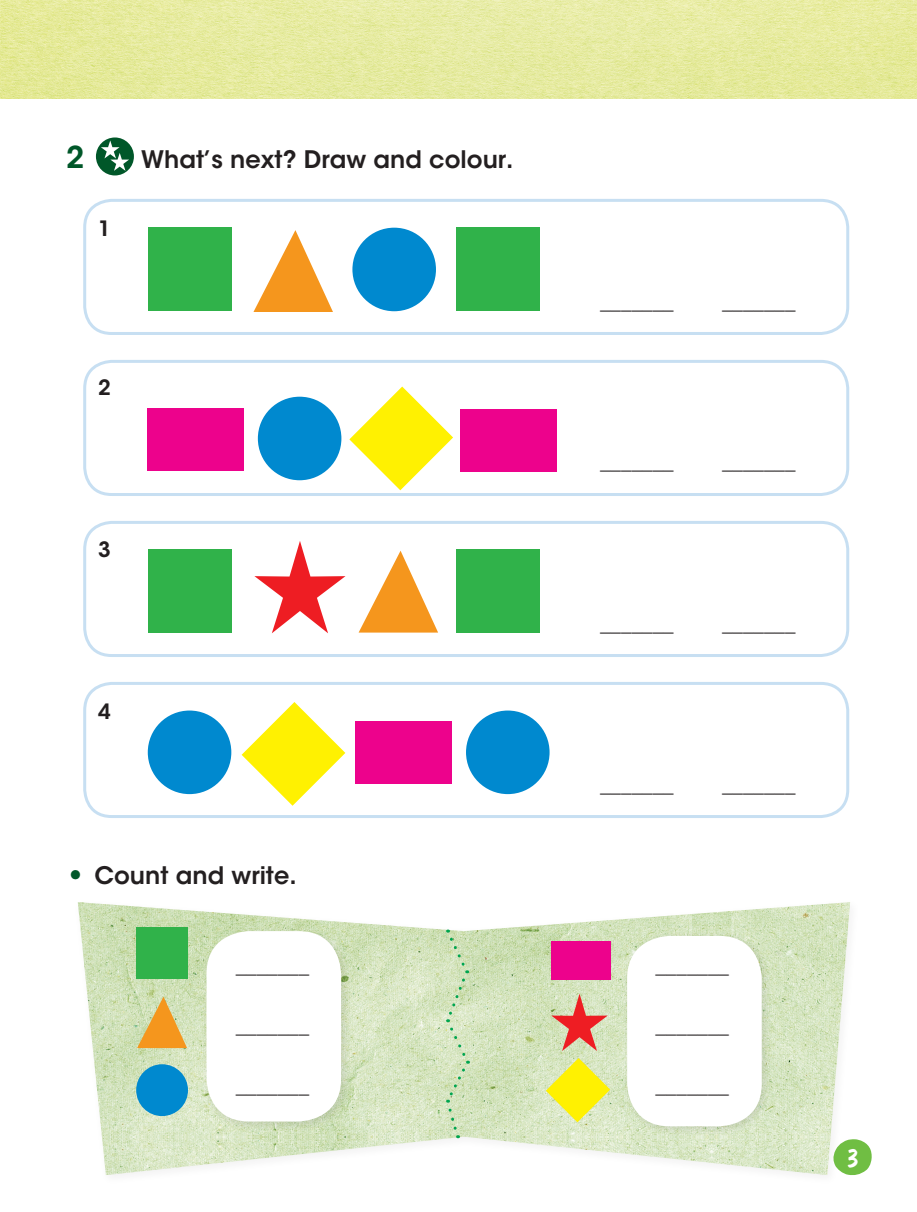
<style>
.page{position:relative;width:917px;height:1212px;background:#fff}
.page>*{position:absolute;margin:0;border:0;box-sizing:border-box;transform-origin:0 0}
.PrBo_Instruction{font:600 30px "ITC Avant Garde Std";color:#005729}
.PrBo_Normal{font:28.5px "Dom Casual Std";color:#fff}
.PrBo_Instruction-2{font:600 24px "ITC Avant Garde Std";color:#231f20}
.PrBo_Normal-2{font:21px "ITC Avant Garde Std";color:#231f20}
.PrBo_Normal-3{font:600 21px "ITC Avant Garde Std";color:#231f20}
.s1{font-weight:700;font-size:30px;color:#005729}
</style>
<div class="page">
<img style="left:78px;top:902px;width:772px;height:273px">
<svg style="left:832px;top:1139px;width:40px;height:36px"></svg>
<svg style="left:2px;top:0;width:915px;height:99px;background:#e6eaa0"></svg>
<div style="left:96px;top:137px;width:38px;height:38px;background:#005729;border-radius:50%"></div>
<svg style="left:101px;top:140px;width:28px;height:31px"></svg>
<div style="left:83px;top:199px;width:766px;height:136px;border:3px solid #c7dff2;border-radius:27px"></div>
<div style="left:148px;top:228px;width:83px;height:83px;background:#30b24a"></div>
<div style="left:456px;top:228px;width:84px;height:83px;background:#30b24a"></div>
<div style="left:352px;top:228px;width:84px;height:83px;background:#0089cf;border-radius:50%"></div>
<svg style="left:253px;top:230px;width:80px;height:82px"></svg>
<div style="left:83px;top:521px;width:766px;height:136px;border:3px solid #c7dff2;border-radius:27px"></div>
<div style="left:148px;top:549px;width:83px;height:83px;background:#30b24a"></div>
<div style="left:456px;top:549px;width:84px;height:83px;background:#30b24a"></div>
<svg style="left:254px;top:541px;width:91px;height:92px"></svg>
<div style="left:83px;top:682px;width:766px;height:136px;border:3px solid #c7dff2;border-radius:27px"></div>
<div style="left:466px;top:710px;width:83px;height:84px;background:#0089cf;border-radius:50%"></div>
<div style="left:148px;top:710px;width:83px;height:84px;background:#0089cf;border-radius:50%"></div>
<div style="left:356px;top:721px;width:96px;height:62px;background:#ed028c"></div>
<svg style="left:242px;top:702px;width:103px;height:103px"></svg>
<div style="left:83px;top:360px;width:766px;height:136px;border:3px solid #c7dff2;border-radius:27px"></div>
<div style="left:148px;top:409px;width:96px;height:62px;background:#ed028c"></div>
<div style="left:460px;top:409px;width:96px;height:62px;background:#ed028c"></div>
<div style="left:258px;top:397px;width:83px;height:83px;background:#0089cf;border-radius:50%"></div>
<svg style="left:349px;top:386px;width:104px;height:104px"></svg>
<div style="left:136px;top:926px;width:52px;height:52px;background:#30b24a"></div>
<div style="left:136px;top:1064px;width:52px;height:52px;background:#0089cf;border-radius:50%"></div>
<div style="left:551px;top:940px;width:59px;height:39px;background:#ed028c"></div>
<svg style="left:551px;top:993px;width:57px;height:58px;background:#dba58d"></svg>
<svg style="left:546px;top:1058px;width:64px;height:64px;background:#eceb62"></svg>
<svg style="left:359px;top:551px;width:79px;height:81px"></svg>
<svg style="left:137px;top:996px;width:50px;height:52px;background:#e1bb6b"></svg>
<div style="left:201px;top:925px;width:151px;height:207px;background:#231f20;opacity:.11"></div>
<div style="left:206px;top:931px;width:135px;height:190px;background:#fff;border-radius:43px"></div>
<div style="left:622px;top:930px;width:151px;height:207px;background:#231f20;opacity:.11"></div>
<div style="left:627px;top:935px;width:135px;height:191px;background:#fff;border-radius:43px"></div>
<svg style="left:445px;top:929px;width:24px;height:209px;background:#cce1b9"></svg>
<svg style="left:913px;top:0;width:4px;height:3px"></svg>
<p class="PrBo_Instruction" style="left:66px;top:138px;width:20px">2</p>
<p class="PrBo_Instruction-2" style="left:141px;top:144px;width:374px">What’s next? Draw and colour.</p>
<p class="PrBo_Normal-3" style="left:98px;top:215px;width:14px">1</p>
<p class="PrBo_Normal-3" style="left:98px;top:374px;width:14px">2</p>
<p class="PrBo_Normal-3" style="left:98px;top:535px;width:14px">3</p>
<p class="PrBo_Normal-3" style="left:98px;top:698px;width:14px">4</p>
<p class="PrBo_Instruction-2" style="left:65px;top:860px;width:234px"><span class="s1">•</span> Count and write.</p>
<p class="PrBo_Normal-2" style="left:236px;top:953px;width:75px">_______</p>
<p class="PrBo_Normal-2" style="left:236px;top:1013px;width:75px">_______</p>
<p class="PrBo_Normal-2" style="left:236px;top:1073px;width:75px">_______</p>
<p class="PrBo_Normal-2" style="left:600px;top:289px;width:75px">_______</p>
<p class="PrBo_Normal-2" style="left:722px;top:289px;width:75px">_______</p>
<p class="PrBo_Normal-2" style="left:600px;top:449px;width:75px">_______</p>
<p class="PrBo_Normal-2" style="left:722px;top:449px;width:75px">_______</p>
<p class="PrBo_Normal-2" style="left:600px;top:610px;width:75px">_______</p>
<p class="PrBo_Normal-2" style="left:722px;top:610px;width:75px">_______</p>
<p class="PrBo_Normal-2" style="left:600px;top:771px;width:75px">_______</p>
<p class="PrBo_Normal-2" style="left:722px;top:771px;width:75px">_______</p>
<p class="PrBo_Normal-2" style="left:655px;top:953px;width:75px">_______</p>
<p class="PrBo_Normal-2" style="left:655px;top:1013px;width:75px">_______</p>
<p class="PrBo_Normal-2" style="left:655px;top:1073px;width:75px">_______</p>
<p class="PrBo_Normal" style="left:847px;top:1140px;width:14px">3</p>
</div>
